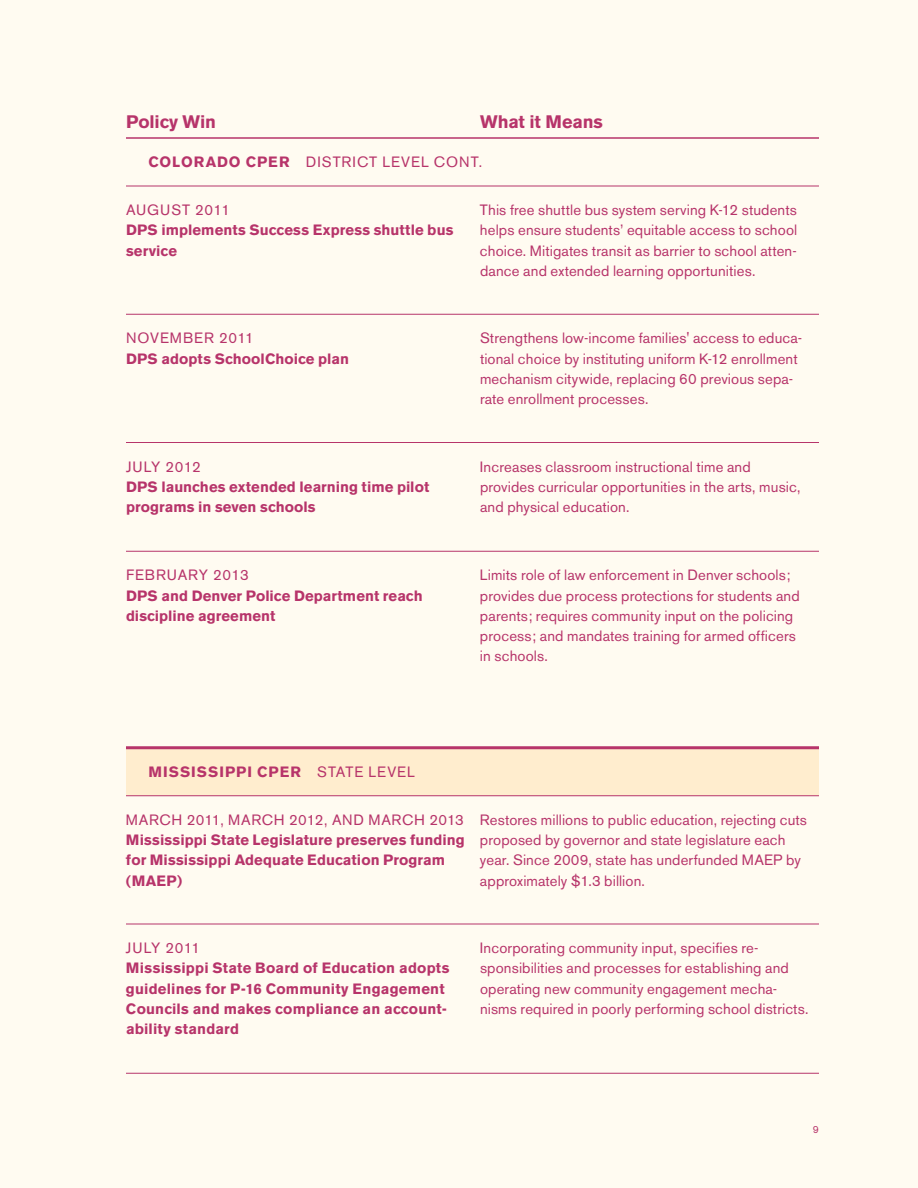
<style>
.page{position:relative;width:918px;height:1188px;background:#fffbf1}
.page>*{position:absolute;margin:0;border:0;box-sizing:border-box;transform-origin:0 0}
.t1{font:700 18px "Akzidenz Grotesk BE";letter-spacing:-.005em;color:#b7346a}
.t2{font:14.85px/20.2px "Akzidenz Grotesk BE";letter-spacing:.01em;color:#b7346a}
.t3{font:700 14.85px/20.2px "Akzidenz Grotesk BE";letter-spacing:.01em;color:#b7346a}
.t4{font:14.85px "Akzidenz Grotesk BE";letter-spacing:.04em;color:#b7346a}
.t5{font:14.85px "Akzidenz Grotesk BE";letter-spacing:.065em;color:#b7346a}
.t6{font:700 14.85px "Akzidenz Grotesk BE";letter-spacing:.07em;color:#b7346a}
.t7{font:14.85px "Akzidenz Grotesk BE";letter-spacing:.05em;color:#b7346a}
.t8{font:14.85px "Akzidenz Grotesk BE";letter-spacing:.06em;color:#b7346a}
.t9{font:14.85px "Akzidenz Grotesk BE";letter-spacing:.03em;color:#b7346a}
.t10{font:14.85px "Akzidenz Grotesk BE";letter-spacing:.035em;color:#b7346a}
.t11{font:10.35px "Akzidenz Grotesk BQ";color:#b7346a}
.s1{font-weight:700}
.s2{font-weight:400}
</style>
<div class="page">
<div style="left:126px;top:749px;width:693px;height:46px;background:#ffedce"></div>
<hr style="left:126px;top:795px;width:354px;height:1px;background:#b7346a">
<hr style="left:480px;top:795px;width:339px;height:1px;background:#b7346a">
<hr style="left:126px;top:186px;width:354px;height:1px;background:#b7346a">
<hr style="left:480px;top:186px;width:339px;height:1px;background:#b7346a">
<hr style="left:126px;top:314px;width:354px;height:1px;background:#b7346a">
<hr style="left:480px;top:314px;width:339px;height:1px;background:#b7346a">
<hr style="left:126px;top:442px;width:354px;height:1px;background:#b7346a">
<hr style="left:480px;top:442px;width:339px;height:1px;background:#b7346a">
<hr style="left:126px;top:551px;width:354px;height:1px;background:#b7346a">
<hr style="left:480px;top:551px;width:339px;height:1px;background:#b7346a">
<hr style="left:126px;top:924px;width:354px;height:1px;background:#b7346a">
<hr style="left:480px;top:924px;width:339px;height:1px;background:#b7346a">
<hr style="left:126px;top:746px;width:354px;height:3px;background:#b7346a">
<hr style="left:480px;top:746px;width:339px;height:3px;background:#b7346a">
<hr style="left:126px;top:137px;width:354px;height:2px;background:#b7346a">
<hr style="left:480px;top:137px;width:339px;height:2px;background:#b7346a">
<hr style="left:126px;top:1073px;width:354px;height:1px;background:#b7346a">
<hr style="left:480px;top:1073px;width:339px;height:1px;background:#b7346a">
<p class="t1" style="left:126px;top:111px;width:92px">Policy Win</p>
<p class="t1" style="left:480px;top:111px;width:124px">What it Means</p>
<p class="t5" style="left:149px;top:153px;width:335px"><span class="s1">COLORADO CPER</span> DISTRICT LEVEL CONT.</p>
<p class="t7" style="left:126px;top:201px;width:106px">AUGUST 2011</p>
<p class="t3" style="left:126px;top:220px;width:329px">DPS implements Success Express shuttle bus service</p>
<p class="t8" style="left:126px;top:329px;width:129px">NOVEMBER 2011</p>
<p class="t3" style="left:126px;top:348px;width:225px">DPS adopts SchoolChoice plan</p>
<p class="t9" style="left:126px;top:458px;width:76px">JULY 2012</p>
<p class="t3" style="left:126px;top:477px;width:305px">DPS launches extended learning time pilot programs in seven schools</p>
<p class="t7" style="left:126px;top:566px;width:124px">FEBRUARY 2013</p>
<p class="t3" style="left:126px;top:585px;width:298px">DPS and Denver Police Department reach discipline agreement</p>
<p class="t2" style="left:480px;top:200px;width:319px;text-align:justify">This free shuttle bus system serving K-12 students helps ensure students’ equitable access to school choice. Mitigates transit as barrier to school atten&shy;dance and extended learning opportunities.</p>
<p class="t2" style="left:480px;top:328px;width:324px">Strengthens low-income families' access to educa&shy;tional choice by instituting uniform K-12 enrollment mechanism citywide, replacing 60 previous sepa&shy;rate enrollment processes.</p>
<p class="t2" style="left:480px;top:456px;width:322px">Increases classroom instructional time and provides curricular opportunities in the arts, music, and physical education.</p>
<p class="t2" style="left:480px;top:565px;width:321px">Limits role of law enforcement in Denver schools; provides due process protections for students and parents; requires community input on the policing process; and mandates training for armed officers in schools.</p>
<p class="t6" style="left:148px;top:763px;width:268px">MISSISSIPPI CPER <span class="s2">STATE LEVEL</span></p>
<p class="t4" style="left:126px;top:811px;width:339px">MARCH 2011, MARCH 2012, AND MARCH 2013</p>
<p class="t3" style="left:126px;top:830px;width:340px">Mississippi State Legislature preserves funding for Mississippi Adequate Education Program (MAEP)</p>
<p class="t2" style="left:480px;top:810px;width:329px">Restores millions to public education, rejecting cuts proposed by governor and state legislature each year. Since 2009, state has underfunded MAEP by approximately $1.3 billion.</p>
<p class="t10" style="left:126px;top:939px;width:76px">JULY 2011</p>
<p class="t3" style="left:126px;top:958px;width:325px">Mississippi State Board of Education adopts guidelines for P-16 Community Engagement Councils and makes compliance an account&shy;ability standard</p>
<p class="t2" style="left:480px;top:938px;width:330px">Incorporating community input, specifies re&shy;sponsibilities and processes for establishing and operating new community engagement mecha&shy;nisms required in poorly performing school districts.</p>
<p class="t11" style="left:813px;top:1124px;width:8px">9</p>
</div>
